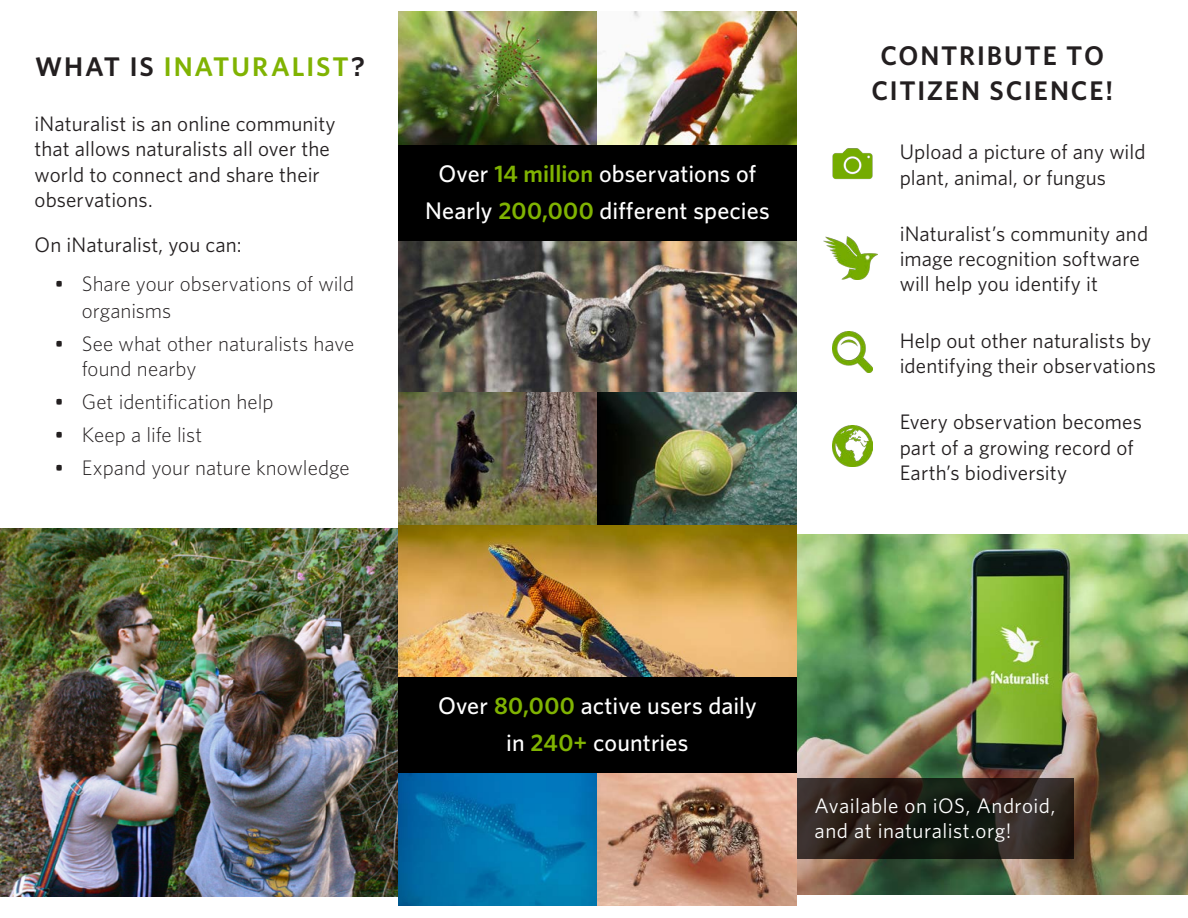
<style>
.page{position:relative;width:1188px;height:918px;background:#fff}
.page>*{position:absolute;margin:0;border:0;box-sizing:border-box;transform-origin:0 0}
.Pull_Text{font:600 27px/34.5px "Whitney";letter-spacing:.065em;color:#231f20;text-align:center}
.Pull_Text-2{font:600 27px "Whitney";letter-spacing:.07em;color:#80b302}
.Pull_Text-3{font:500 24px/37.5px "Whitney";letter-spacing:.005em;color:#fff;text-align:center}
.Pull_Text-4{font:21px/25.2px "Whitney";letter-spacing:.005em;color:#231f20}
.t1{font:300 21px/27px "Whitney";color:#231f20}
.Pull_Text-5{font:21px/25.2px "Whitney";letter-spacing:.025em;color:#fff}
.s1{color:#231f20}
.s2{font-weight:500}
.s3{font-weight:600;color:#80b302}
</style>
<div class="page">
<img style="left:796px;top:535px;width:392px;height:359px">
<img style="left:0;top:528px;width:398px;height:368px">
<svg style="left:796px;top:778px;width:278px;height:81px;background:#26201a"></svg>
<img style="left:823px;top:236px;width:54px;height:43px">
<img style="left:832px;top:148px;width:41px;height:32px">
<img style="left:832px;top:332px;width:41px;height:40px">
<img style="left:832px;top:426px;width:41px;height:40px">
<img style="left:398px;top:12px;width:199px;height:133px">
<img style="left:398px;top:391px;width:199px;height:135px">
<img style="left:398px;top:772px;width:199px;height:134px">
<img style="left:597px;top:12px;width:199px;height:133px">
<img style="left:597px;top:391px;width:199px;height:135px">
<img style="left:597px;top:772px;width:199px;height:134px">
<img style="left:398px;top:241px;width:398px;height:150px">
<img style="left:398px;top:526px;width:398px;height:151px">
<div style="left:398px;top:145px;width:398px;height:96px;background:#000"></div>
<div style="left:398px;top:677px;width:398px;height:95px;background:#000"></div>
<p class="Pull_Text-2" style="left:35px;top:49px;width:331px"><span class="s1">WHAT IS</span> INATURALIST<span class="s1">?</span></p>
<p class="Pull_Text" style="left:871px;top:38px;width:243px">CONTRIBUTE TO<br>CITIZEN SCIENCE!</p>
<p class="Pull_Text-4" style="left:35px;top:111px;width:303px">iNaturalist is an online community that allows naturalists all over the world to connect and share their observations.</p>
<p class="Pull_Text-4" style="left:35px;top:231px;width:209px">On iNaturalist, you can:</p>
<p class="t1" style="left:82px;top:269px;width:274px;text-indent:-27px"><span class="s2">•</span> Share your observations of wild organisms</p>
<p class="t1" style="left:82px;top:330px;width:274px;line-height:25.2px;text-indent:-27px"><span class="s2">•</span> See what other naturalists have found nearby</p>
<p class="t1" style="left:55px;top:387px;width:220px"><span class="s2">•</span> Get identification help</p>
<p class="t1" style="left:55px;top:420px;width:149px"><span class="s2">•</span> Keep a life list</p>
<p class="t1" style="left:55px;top:453px;width:296px"><span class="s2">•</span> Expand your nature knowledge</p>
<p class="Pull_Text-3" style="left:438px;top:154px;width:319px">Over <span class="s3">14 million</span> observations of</p>
<p class="Pull_Text-3" style="left:425px;top:192px;width:346px">Nearly <span class="s3">200,000</span> different species</p>
<p class="Pull_Text-4" style="left:900px;top:139px;width:247px">Upload a picture of any wild plant, animal, or fungus</p>
<p class="Pull_Text-4" style="left:900px;top:221px;width:250px">iNaturalist’s community and image recognition software will help you identify it</p>
<p class="Pull_Text-4" style="left:900px;top:327px;width:258px">Help out other naturalists by identifying their observations</p>
<p class="Pull_Text-4" style="left:900px;top:409px;width:244px">Every observation becomes part of a growing record of<br>Earth’s biodiversity</p>
<p class="Pull_Text-3" style="left:438px;top:686px;width:320px">Over <span class="s3">80,000</span> active users daily in <span class="s3">240+</span> countries</p>
<p class="Pull_Text-5" style="left:815px;top:793px;width:242px">Available on iOS, Android, and at inaturalist.org!</p>
</div>
